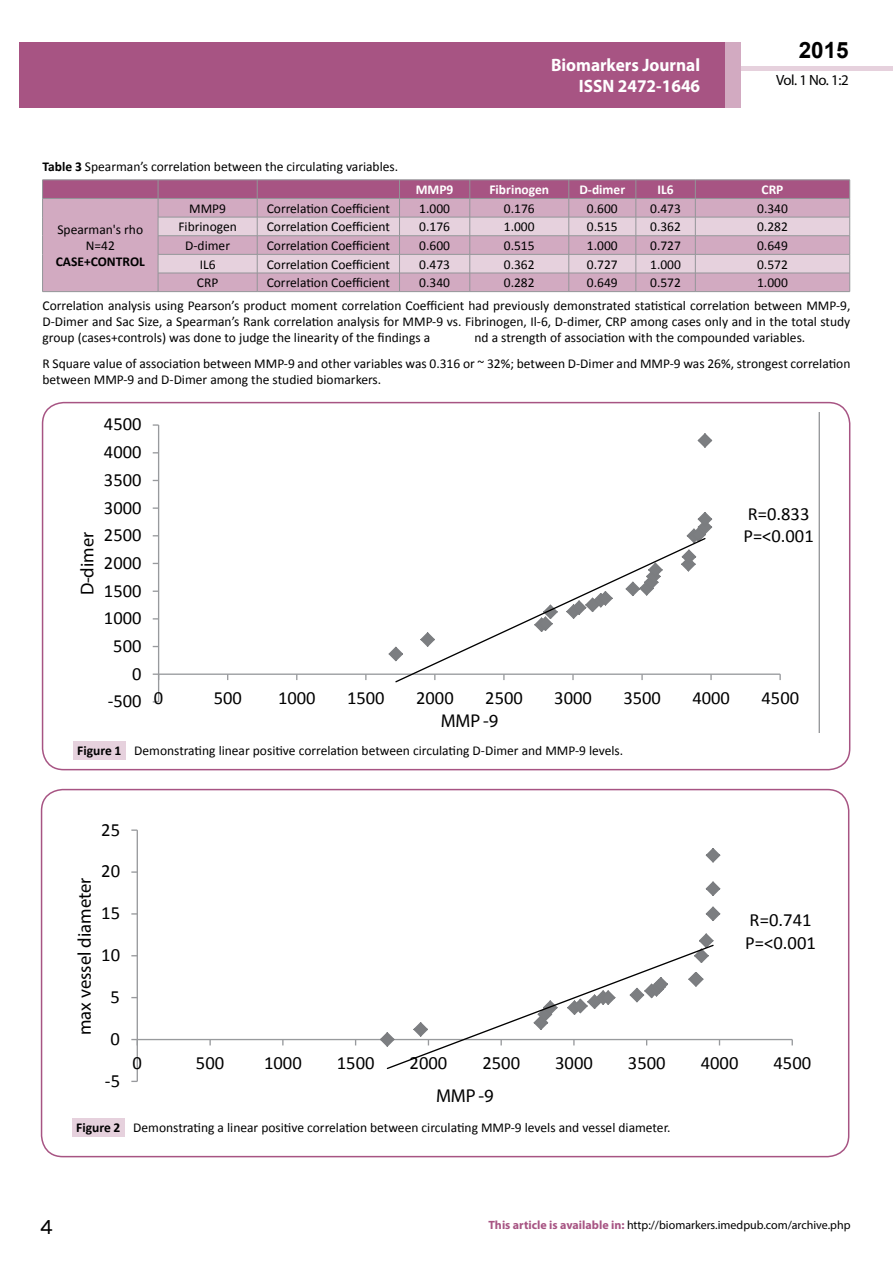
<style>
.page{position:relative;width:893px;height:1263px;background:#fff}
.page>*{position:absolute;margin:0;border:0;box-sizing:border-box;transform-origin:0 0}
.t1{font:25.5px "Tunga";color:#000}
.t2{font:700 22.5px "Arial";color:#000}
.t3{font:18.6px/22.5px "Calibri";color:#000}
.t4{font:700 18.6px "Calibri";color:#000}
.t5{font:700 18px/21.6px "Myriad Pro";color:#fff;text-align:right;scale:.96 1}
.t6{font:14.85px "Myriad Pro";color:#000}
.t7{font:13.5px/16.2px "Calibri";color:#000}
.t8{font:700 13.5px "Calibri";color:#fff}
.t9{font:700 13.5px "Calibri";color:#000}
.t10{font:12px "Myriad Pro";color:#000}
.s1{font-weight:700}
.s2{font-weight:700;color:#a75483}
</style>
<div class="page">
<div style="left:724px;top:66px;width:169px;height:5px;background:#e6d1dd"></div>
<div style="left:19px;top:42px;width:706px;height:66px;background:#a75483"></div>
<div style="left:725px;top:42px;width:15px;height:66px;background:#d2aac1"></div>
<svg style="left:42px;top:180px;width:808px;height:112px;background:#cda5bc"></svg>
<hr style="left:43px;top:291px;width:115px;height:1px;background:#939598">
<hr style="left:158px;top:291px;width:99px;height:1px;background:#939598">
<hr style="left:257px;top:291px;width:142px;height:1px;background:#939598">
<hr style="left:399px;top:291px;width:71px;height:1px;background:#939598">
<hr style="left:470px;top:291px;width:99px;height:1px;background:#939598">
<hr style="left:569px;top:291px;width:67px;height:1px;background:#939598">
<hr style="left:636px;top:291px;width:59px;height:1px;background:#939598">
<hr style="left:695px;top:291px;width:155px;height:1px;background:#939598">
<div style="left:42px;top:402px;width:808px;height:368px;border:2px solid #a75483;border-radius:21px"></div>
<svg style="left:152px;top:413px;width:667px;height:319px"></svg>
<div style="left:73px;top:741px;width:53px;height:18px;background:#e6d1dd"></div>
<div style="left:41px;top:789px;width:808px;height:368px;border:2px solid #a75483;border-radius:21px"></div>
<svg style="left:131px;top:829px;width:662px;height:253px"></svg>
<div style="left:72px;top:1118px;width:53px;height:19px;background:#e6d1dd"></div>
<h3 class="t5" style="left:551px;top:53px;width:157px">Biomarkers Journal<br>ISSN 2472-1646</h3>
<h2 class="t2" style="left:799px;top:35px;width:52px">2015</h2>
<p class="t6" style="left:776px;top:71px;width:74px">Vol. 1 No. 1:2</p>
<p class="t7" style="left:42px;top:159px;width:357px"><span class="s1">Table 3</span> Spearman’s correlation between the circulating variables.</p>
<p class="t8" style="left:416px;top:181px;width:39px">MMP9</p>
<p class="t8" style="left:489px;top:181px;width:61px">Fibrinogen</p>
<p class="t8" style="left:579px;top:181px;width:47px">D-dimer</p>
<p class="t8" style="left:657px;top:181px;width:18px">IL6</p>
<p class="t8" style="left:762px;top:181px;width:23px">CRP</p>
<p class="t7" style="left:189px;top:200px;width:38px">MMP9</p>
<p class="t7" style="left:267px;top:200px;width:125px">Correlation Coefficient</p>
<p class="t7" style="left:419px;top:200px;width:32px">1.000</p>
<p class="t7" style="left:504px;top:200px;width:32px">0.176</p>
<p class="t7" style="left:587px;top:200px;width:32px">0.600</p>
<p class="t7" style="left:650px;top:200px;width:32px">0.473</p>
<p class="t7" style="left:757px;top:200px;width:32px">0.340</p>
<p class="t7" style="left:178px;top:219px;width:60px">Fibrinogen</p>
<p class="t7" style="left:267px;top:219px;width:125px">Correlation Coefficient</p>
<p class="t7" style="left:419px;top:219px;width:32px">0.176</p>
<p class="t7" style="left:504px;top:219px;width:32px">1.000</p>
<p class="t7" style="left:587px;top:219px;width:32px">0.515</p>
<p class="t7" style="left:650px;top:219px;width:32px">0.362</p>
<p class="t7" style="left:757px;top:219px;width:32px">0.282</p>
<p class="t7" style="left:185px;top:238px;width:46px">D-dimer</p>
<p class="t7" style="left:267px;top:238px;width:125px">Correlation Coefficient</p>
<p class="t7" style="left:419px;top:238px;width:32px">0.600</p>
<p class="t7" style="left:504px;top:238px;width:32px">0.515</p>
<p class="t7" style="left:587px;top:238px;width:32px">1.000</p>
<p class="t7" style="left:650px;top:238px;width:32px">0.727</p>
<p class="t7" style="left:757px;top:238px;width:32px">0.649</p>
<p class="t7" style="left:200px;top:256px;width:17px">IL6</p>
<p class="t7" style="left:267px;top:256px;width:125px">Correlation Coefficient</p>
<p class="t7" style="left:419px;top:256px;width:32px">0.473</p>
<p class="t7" style="left:504px;top:256px;width:32px">0.362</p>
<p class="t7" style="left:587px;top:256px;width:32px">0.727</p>
<p class="t7" style="left:650px;top:256px;width:32px">1.000</p>
<p class="t7" style="left:757px;top:256px;width:32px">0.572</p>
<p class="t7" style="left:197px;top:275px;width:23px">CRP</p>
<p class="t7" style="left:267px;top:275px;width:125px">Correlation Coefficient</p>
<p class="t7" style="left:419px;top:275px;width:32px">0.340</p>
<p class="t7" style="left:504px;top:275px;width:32px">0.282</p>
<p class="t7" style="left:587px;top:275px;width:32px">0.649</p>
<p class="t7" style="left:650px;top:275px;width:32px">0.572</p>
<p class="t7" style="left:57px;top:221px;width:87px;text-align:center">Spearman's rho<br>N=42</p>
<p class="t9" style="left:56px;top:253px;width:91px">CASE+CONTROL</p>
<p class="t7" style="left:42px;top:272px;width:809px;line-height:22.6px;text-indent:715px">1.000<br>Correlation analysis using Pearson’s product moment correlation Coefficient had previously demonstrated statistical correlation between MMP-9,</p>
<p class="t7" style="left:42px;top:314px;width:809px">D-Dimer and Sac Size, a Spearman’s Rank correlation analysis for MMP-9 vs. Fibrinogen, Il-6, D-dimer, CRP among cases only and in the total study group (cases+controls) was done to judge the linearity of the findings a</p>
<p class="t7" style="left:42px;top:325px;width:809px;line-height:25.2px;text-indent:432px">nd a strength of association with the compounded variables.<br>R Square value of association between MMP-9 and other variables was 0.316 or ~ 32%; between D-Dimer and MMP-9 was 26%, strongest correlation</p>
<p class="t7" style="left:42px;top:371px;width:340px">between MMP-9 and D-Dimer among the studied biomarkers.</p>
<h3 class="t3" style="left:104px;top:413px;width:39px">4500</h3>
<h3 class="t3" style="left:104px;top:441px;width:39px">4000</h3>
<h3 class="t4" style="left:76px;top:595px;width:64px;rotate:-90deg">D-dimer</h3>
<h3 class="t3" style="left:104px;top:468px;width:39px">3500</h3>
<h3 class="t3" style="left:104px;top:496px;width:39px">3000</h3>
<h3 class="t3" style="left:104px;top:524px;width:39px">2500</h3>
<h3 class="t3" style="left:104px;top:551px;width:39px">2000</h3>
<h3 class="t3" style="left:104px;top:579px;width:39px">1500</h3>
<h3 class="t3" style="left:104px;top:607px;width:39px">1000</h3>
<h3 class="t3" style="left:113px;top:634px;width:30px">500</h3>
<h3 class="t3" style="left:132px;top:662px;width:11px">0</h3>
<h3 class="t3" style="left:108px;top:690px;width:35px">-500</h3>
<h3 class="t3" style="left:743px;top:502px;width:72px">R=0.833<br>P=&lt;0.001</h3>
<h3 class="t3" style="left:154px;top:686px;width:11px">0</h3>
<h3 class="t3" style="left:214px;top:686px;width:30px">500</h3>
<h3 class="t3" style="left:278px;top:686px;width:39px">1000</h3>
<h3 class="t3" style="left:347px;top:686px;width:39px">1500</h3>
<h3 class="t3" style="left:416px;top:686px;width:39px">2000</h3>
<h3 class="t3" style="left:485px;top:686px;width:39px">2500</h3>
<h3 class="t3" style="left:554px;top:686px;width:39px">3000</h3>
<h3 class="t3" style="left:623px;top:686px;width:39px">3500</h3>
<h3 class="t3" style="left:692px;top:686px;width:39px">4000</h3>
<h3 class="t3" style="left:761px;top:686px;width:39px">4500</h3>
<h3 class="t4" style="left:441px;top:709px;width:59px">MMP -9</h3>
<p class="t7" style="left:77px;top:743px;width:547px"><span class="s1">Figure 1</span> Demonstrating linear positive correlation between circulating D-Dimer and MMP-9 levels.</p>
<h3 class="t3" style="left:101px;top:818px;width:20px">25</h3>
<h3 class="t4" style="left:73px;top:1035px;width:159px;rotate:-90deg">max vessel diameter</h3>
<h3 class="t3" style="left:101px;top:860px;width:20px">20</h3>
<h3 class="t3" style="left:101px;top:902px;width:20px">15</h3>
<h3 class="t3" style="left:101px;top:944px;width:20px">10</h3>
<h3 class="t3" style="left:111px;top:986px;width:11px">5</h3>
<h3 class="t3" style="left:111px;top:1027px;width:11px">0</h3>
<h3 class="t3" style="left:105px;top:1069px;width:17px">-5</h3>
<h3 class="t3" style="left:745px;top:909px;width:72px">R=0.741<br>P=&lt;0.001</h3>
<h3 class="t3" style="left:133px;top:1052px;width:11px">0</h3>
<h3 class="t3" style="left:196px;top:1052px;width:30px">500</h3>
<h3 class="t3" style="left:264px;top:1052px;width:39px">1000</h3>
<h3 class="t3" style="left:337px;top:1052px;width:39px">1500</h3>
<h3 class="t3" style="left:410px;top:1052px;width:39px">2000</h3>
<h3 class="t3" style="left:482px;top:1052px;width:39px">2500</h3>
<h3 class="t3" style="left:555px;top:1052px;width:39px">3000</h3>
<h3 class="t3" style="left:628px;top:1052px;width:39px">3500</h3>
<h3 class="t3" style="left:701px;top:1052px;width:39px">4000</h3>
<h3 class="t3" style="left:773px;top:1052px;width:39px">4500</h3>
<h3 class="t4" style="left:436px;top:1084px;width:59px">MMP -9</h3>
<p class="t7" style="left:76px;top:1120px;width:596px"><span class="s1">Figure 2</span> Demonstrating a linear positive correlation between circulating MMP-9 levels and vessel diameter.</p>
<h1 class="t1" style="left:40px;top:1210px;width:15px">4</h1>
<p class="t10" style="left:489px;top:1217px;width:364px"><span class="s2">This article is available in:</span> http://biomarkers.imedpub.com/archive.php</p>
</div>
